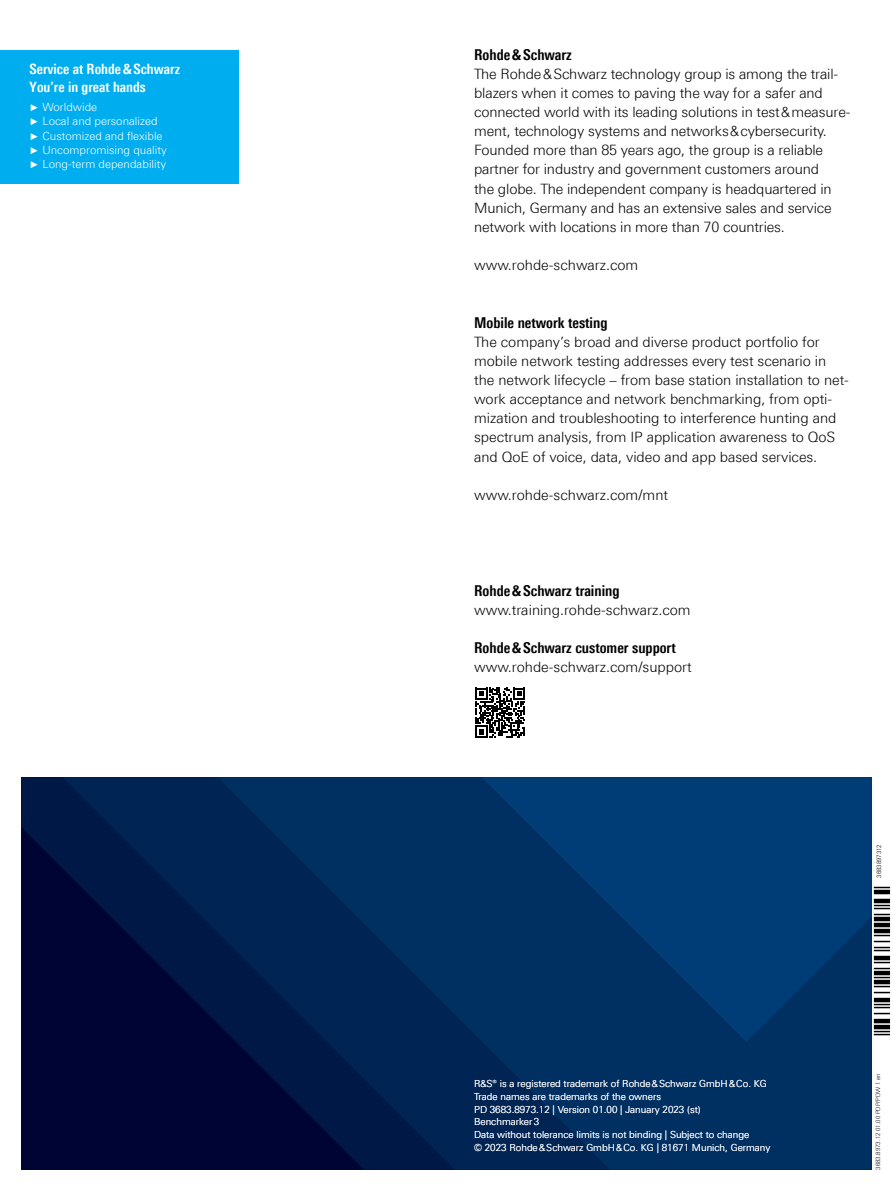
<style>
.page{position:relative;width:893px;height:1191px;background:#fff}
.page>*{position:absolute;margin:0;border:0;box-sizing:border-box;transform-origin:0 0}
.t1{font:700 15px "Linotype Univers 620 Cn";color:#000}
.t2{font:300 14.25px/19.2px "Linotype Univers 330";letter-spacing:-.01em;color:#000}
.t3{font:700 14.25px/17.1px "Linotype Univers 620 Cn";color:#fff}
.t4{font:300 11.25px/14.2px "Linotype Univers 330";color:#fff}
.Adresse{font:300 9.75px/12.6px "Linotype Univers 330";color:#fff}
.t5{font:300 6px "Linotype Univers 330";color:#000}
.s1{font-family:"Arial";font-weight:400;font-size:9.75px}
</style>
<div class="page">
<svg style="left:21px;top:777px;width:42px;height:392px;background:#000737"></svg>
<svg style="left:63px;top:777px;width:155px;height:392px;background:#000e3e"></svg>
<svg style="left:218px;top:777px;width:654px;height:392px;background:#002557"></svg>
<svg style="left:482px;top:777px;width:390px;height:265px;background:#00376e"></svg>
<div style="left:0;top:50px;width:238px;height:134px;background:#00aeef"></div>
<svg style="left:475px;top:687px;width:50px;height:50px"></svg>
<svg style="left:874px;top:1030px;width:16px;height:5px"></svg>
<div style="left:874px;top:1024px;width:16px;height:5px;background:#000"></div>
<div style="left:874px;top:1018px;width:16px;height:5px;background:#000"></div>
<svg style="left:874px;top:1003px;width:16px;height:11px"></svg>
<div style="left:874px;top:997px;width:16px;height:5px;background:#000"></div>
<svg style="left:874px;top:985px;width:16px;height:8px"></svg>
<div style="left:874px;top:979px;width:16px;height:5px;background:#000"></div>
<svg style="left:874px;top:976px;width:16px;height:2px"></svg>
<div style="left:874px;top:970px;width:16px;height:5px;background:#000"></div>
<svg style="left:874px;top:961px;width:16px;height:8px"></svg>
<div style="left:874px;top:955px;width:16px;height:5px;background:#000"></div>
<svg style="left:874px;top:934px;width:16px;height:17px"></svg>
<div style="left:874px;top:928px;width:16px;height:5px;background:#000"></div>
<div style="left:874px;top:922px;width:16px;height:5px;background:#000"></div>
<div style="left:874px;top:916px;width:16px;height:5px;background:#000"></div>
<svg style="left:874px;top:904px;width:16px;height:11px"></svg>
<div style="left:874px;top:898px;width:16px;height:5px;background:#000"></div>
<div style="left:874px;top:889px;width:16px;height:5px;background:#000"></div>
<svg style="left:874px;top:886px;width:16px;height:2px"></svg>
<p class="t3" style="left:30px;top:61px;width:152px">Service at Rohde&amp;Schwarz<br>You’re in great hands</p>
<p class="t4" style="left:30px;top:100px;width:139px"><span class="s1">►</span> Worldwide<br><span class="s1">►</span> Local and personalized <span class="s1">►</span> Customized and flexible <span class="s1">►</span> Uncompromising quality <span class="s1">►</span> Long-term dependability</p>
<p class="t1" style="left:474px;top:45px;width:99px">Rohde&amp;Schwarz</p>
<p class="t2" style="left:474px;top:64px;width:378px">The Rohde&amp;Schwarz technology group is among the trail&shy;blazers when it comes to paving the way for a safer and connected world with its leading solutions in test&amp;measure&shy;ment, technology systems and networks&amp;cybersecurity.<br>Founded more than 85 years ago, the group is a reliable partner for industry and government customers around<br>the globe. The independent company is headquartered in Munich, Germany and has an extensive sales and service network with locations in more than 70 countries.</p>
<p class="t2" style="left:474px;top:255px;width:166px">www.rohde-schwarz.com</p>
<p class="t1" style="left:474px;top:313px;width:135px">Mobile network testing</p>
<p class="t2" style="left:474px;top:332px;width:376px">The company’s broad and diverse product portfolio for mobile network testing addresses every test scenario in the network lifecycle – from base station installation to net&shy;work acceptance and network benchmarking, from opti&shy;mization and troubleshooting to interference hunting and spectrum analysis, from IP application awareness to QoS and QoE of voice, data, video and app based services.</p>
<p class="t2" style="left:474px;top:485px;width:195px">www.rohde-schwarz.com/mnt</p>
<p class="t1" style="left:474px;top:581px;width:147px">Rohde&amp;Schwarz training</p>
<p class="t2" style="left:474px;top:600px;width:218px">www.training.rohde-schwarz.com</p>
<p class="t1" style="left:474px;top:638px;width:203px">Rohde&amp;Schwarz customer support</p>
<p class="t2" style="left:474px;top:657px;width:219px">www.rohde-schwarz.com/support</p>
<p class="t5" style="left:876px;top:878px;width:35px;rotate:-90deg">3683897312</p>
<p class="Adresse" style="left:474px;top:1077px;width:294px">R&amp;S® is a registered trademark of Rohde&amp;Schwarz GmbH&amp;Co. KG Trade names are trademarks of the owners<br>PD 3683.8973.12 | Version 01.00 | January 2023 (st)<br>Benchmarker3<br>Data without tolerance limits is not binding | Subject to change</p>
<p class="Adresse" style="left:474px;top:1140px;width:298px">© 2023 Rohde&amp;Schwarz GmbH&amp;Co. KG | 81671 Munich, Germany</p>
<p class="t5" style="left:875px;top:1169px;width:98px;rotate:-90deg">3683.8973.12 01.00 PDP/PDW 1 en</p>
</div>
